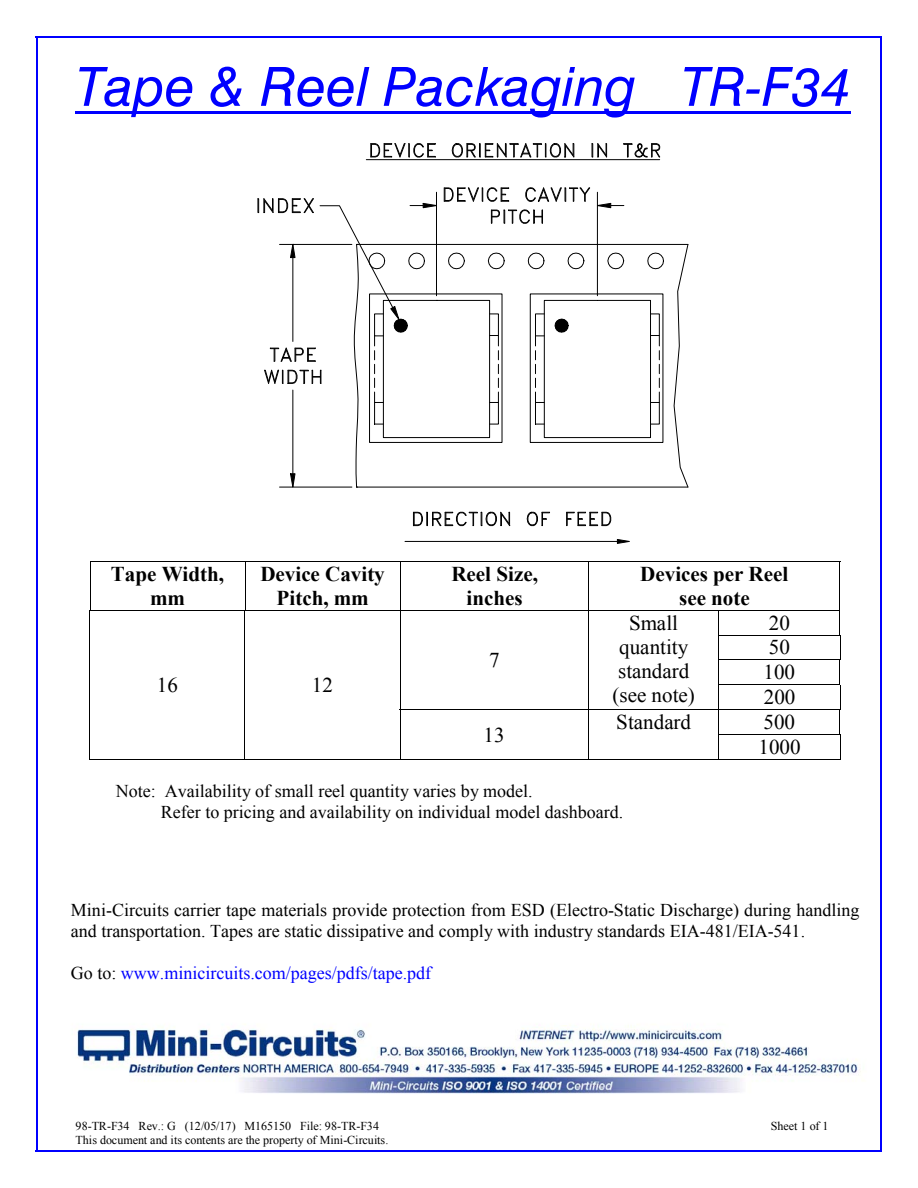
<style>
.page{position:relative;width:918px;height:1188px;background:#fff}
.page>*{position:absolute;margin:0;border:0;box-sizing:border-box;transform-origin:0 0}
.t1{font:italic 54px "Swis 721 BT";color:#00f}
.t2{font:700 21px/24.2px "Times New Roman";color:#000;text-align:center}
.t3{font:21px/24.9px "Times New Roman";letter-spacing:.005em;color:#000}
.t4{font:18px/20.7px "Times New Roman";color:#000}
.t5{font:18px "Times New Roman";color:#00f}
.t6{font:12px "Times New Roman";color:#000}
.s1{color:#000}
</style>
<div class="page">
<hr style="left:76px;top:111px;width:775px;height:3px;background:#00f">
<svg style="left:659px;top:336px;width:1px;height:66px"></svg>
<svg style="left:535px;top:336px;width:1px;height:66px"></svg>
<svg style="left:498px;top:336px;width:1px;height:66px"></svg>
<svg style="left:371px;top:143px;width:65px;height:15px"></svg>
<svg style="left:451px;top:143px;width:123px;height:15px"></svg>
<svg style="left:592px;top:143px;width:15px;height:14px"></svg>
<svg style="left:624px;top:143px;width:36px;height:15px"></svg>
<hr style="left:366px;top:159px;width:294px;height:1px;background:#000">
<svg style="left:648px;top:253px;width:16px;height:16px"></svg>
<svg style="left:568px;top:253px;width:16px;height:16px"></svg>
<svg style="left:528px;top:253px;width:16px;height:16px"></svg>
<svg style="left:608px;top:253px;width:16px;height:16px"></svg>
<svg style="left:554px;top:318px;width:14px;height:14px"></svg>
<div style="left:535px;top:314px;width:9px;height:22px;border:1px solid #000"></div>
<svg style="left:448px;top:253px;width:17px;height:16px"></svg>
<svg style="left:488px;top:253px;width:16px;height:16px"></svg>
<div style="left:490px;top:314px;width:9px;height:22px;border:1px solid #000"></div>
<hr style="left:436px;top:192px;width:1px;height:104px;background:#000">
<hr style="left:597px;top:192px;width:1px;height:104px;background:#000">
<svg style="left:444px;top:187px;width:65px;height:15px"></svg>
<svg style="left:526px;top:187px;width:64px;height:15px"></svg>
<svg style="left:491px;top:209px;width:52px;height:15px"></svg>
<svg style="left:596px;top:203px;width:28px;height:5px"></svg>
<div style="left:535px;top:402px;width:9px;height:22px;border:1px solid #000"></div>
<div style="left:490px;top:402px;width:9px;height:22px;border:1px solid #000"></div>
<svg style="left:617px;top:539px;width:13px;height:5px"></svg>
<hr style="left:405px;top:541px;width:212px;height:1px;background:#000">
<svg style="left:413px;top:512px;width:97px;height:14px"></svg>
<svg style="left:526px;top:512px;width:24px;height:14px"></svg>
<svg style="left:566px;top:512px;width:45px;height:14px"></svg>
<svg style="left:674px;top:245px;width:14px;height:242px"></svg>
<div style="left:544px;top:300px;width:107px;height:138px;border:1px solid #000"></div>
<div style="left:530px;top:294px;width:133px;height:149px;border:1px solid #000"></div>
<div style="left:383px;top:300px;width:107px;height:138px;border:1px solid #000"></div>
<svg style="left:258px;top:198px;width:180px;height:290px"></svg>
<hr style="left:357px;top:244px;width:331px;height:1px;background:#000">
<hr style="left:357px;top:487px;width:331px;height:1px;background:#000">
<hr style="left:90px;top:561px;width:750px;height:1px;background:#000">
<hr style="left:90px;top:561px;width:1px;height:49px;background:#000">
<hr style="left:245px;top:561px;width:1px;height:49px;background:#000">
<hr style="left:400px;top:561px;width:1px;height:49px;background:#000">
<hr style="left:589px;top:561px;width:1px;height:49px;background:#000">
<hr style="left:840px;top:561px;width:1px;height:49px;background:#000">
<hr style="left:90px;top:610px;width:750px;height:1px;background:#000">
<hr style="left:719px;top:635px;width:121px;height:1px;background:#000">
<hr style="left:719px;top:660px;width:121px;height:1px;background:#000">
<hr style="left:719px;top:684px;width:121px;height:1px;background:#000">
<hr style="left:400px;top:709px;width:440px;height:1px;background:#000">
<hr style="left:719px;top:734px;width:121px;height:1px;background:#000">
<hr style="left:90px;top:759px;width:155px;height:1px;background:#000">
<hr style="left:245px;top:759px;width:155px;height:1px;background:#000">
<svg style="left:400px;top:611px;width:1px;height:148px"></svg>
<hr style="left:400px;top:759px;width:188px;height:1px;background:#000">
<svg style="left:588px;top:611px;width:1px;height:149px"></svg>
<hr style="left:589px;top:759px;width:130px;height:1px;background:#000">
<hr style="left:719px;top:759px;width:121px;height:1px;background:#000">
<svg style="left:839px;top:611px;width:2px;height:149px"></svg>
<img style="left:77px;top:1025px;width:784px;height:69px">
<hr style="left:36px;top:36px;width:846px;height:1px;background:#00f">
<hr style="left:36px;top:37px;width:1px;height:1114px;background:#00f">
<hr style="left:881px;top:37px;width:1px;height:1114px;background:#00f">
<hr style="left:36px;top:1151px;width:846px;height:1px;background:#00f">
<h1 class="t1" style="left:76px;top:54px;width:777px">Tape &amp; Reel Packaging TR-F34</h1>
<p class="t2" style="left:111px;top:562px;width:115px">Tape Width, mm</p>
<p class="t2" style="left:260px;top:562px;width:126px">Device Cavity<br>Pitch, mm</p>
<p class="t2" style="left:451px;top:562px;width:88px">Reel Size, inches</p>
<p class="t2" style="left:640px;top:562px;width:150px">Devices per Reel see note</p>
<p class="t3" style="left:157px;top:672px;width:23px">16</p>
<p class="t3" style="left:312px;top:672px;width:23px">12</p>
<p class="t3" style="left:489px;top:647px;width:12px">7</p>
<p class="t3" style="left:484px;top:722px;width:23px">13</p>
<p class="t3" style="left:613px;top:610px;width:84px;line-height:24.2px;text-align:center">Small quantity standard (see note)</p>
<p class="t3" style="left:764px;top:610px;width:33px">20<br>50<br>100<br>200</p>
<p class="t3" style="left:616px;top:710px;width:76px">Standard</p>
<p class="t3" style="left:759px;top:710px;width:44px">500<br>1000</p>
<p class="t4" style="left:161px;top:780px;width:464px;line-height:21.3px;text-indent:-45px">Note: Availability of small reel quantity varies by model.<br>Refer to pricing and availability on individual model dashboard.</p>
<p class="t4" style="left:71px;top:900px;width:790px">Mini-Circuits carrier tape materials provide protection from ESD (Electro-Static Discharge) during handling and transportation. Tapes are static dissipative and comply with industry standards EIA-481/EIA-541.</p>
<p class="t5" style="left:71px;top:963px;width:362px"><span class="s1">Go to:</span> www.minicircuits.com/pages/pdfs/tape.pdf</p>
<p class="t6" style="left:76px;top:1120px;width:305px">98-TR-F34 Rev.: G (12/05/17) M165150 File: 98-TR-F34</p>
<p class="t6" style="left:771px;top:1120px;width:59px">Sheet 1 of 1</p>
<p class="t6" style="left:76px;top:1133px;width:314px">This document and its contents are the property of Mini-Circuits.</p>
</div>
